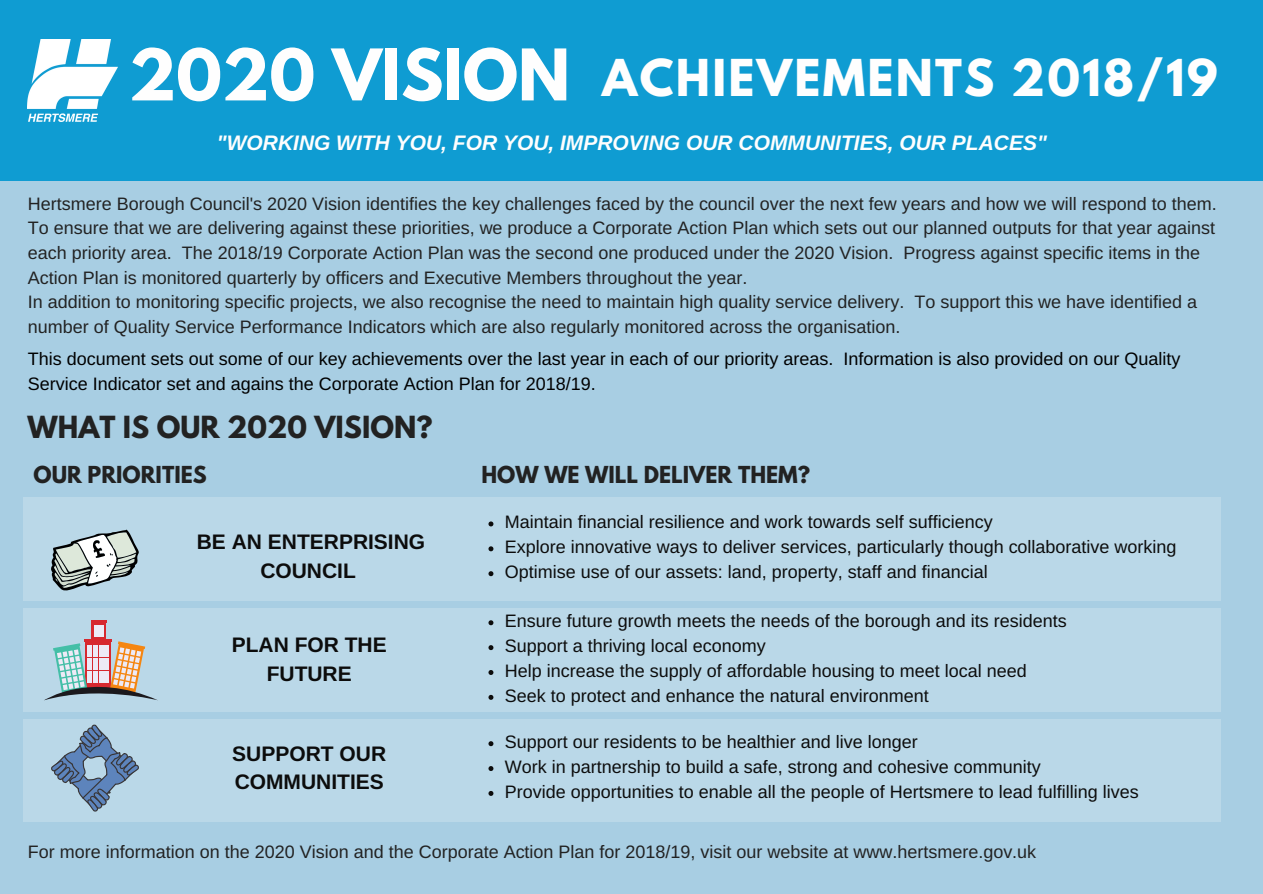
<style>
.page{position:relative;width:1263px;height:894px;background:#fff}
.page>*{position:absolute;margin:0;border:0;box-sizing:border-box;transform-origin:0 0}
.t1{font:700 45px "League Spartan";letter-spacing:.05em;color:#fefefe}
.t2{font:700 27px "League Spartan";color:#222}
.t3{font:700 21px/28.8px "Arimo";color:#0c0c0c;text-align:center}
.t4{font:italic 700 21px "Arimo";color:#fefefe}
.t5{font:700 20.7px "League Spartan";color:#222}
.t6{font:18px/24.6px "Arimo";color:#222}
.t7{font:18px/24.9px "Arimo";color:#0c0c0c}
.t8{font:18px/24.8px "Arimo";color:#000}
.s1{font-size:63px}
</style>
<div class="page">
<div style="left:0;top:0;width:1263px;height:893px;background:#a8cee3"></div>
<div style="left:0;top:0;width:1263px;height:181px;background:#0f9cd2"></div>
<img style="left:28px;top:39px;width:90px;height:82px">
<div style="left:23px;top:496px;width:1198px;height:104px;background:#bad8e8"></div>
<div style="left:23px;top:608px;width:1198px;height:103px;background:#bad8e8"></div>
<div style="left:23px;top:719px;width:1198px;height:102px;background:#bad8e8"></div>
<svg style="left:488px;top:521px;width:5px;height:5px"></svg>
<svg style="left:488px;top:546px;width:5px;height:5px"></svg>
<svg style="left:488px;top:571px;width:5px;height:5px"></svg>
<svg style="left:51px;top:529px;width:88px;height:61px"></svg>
<svg style="left:488px;top:620px;width:5px;height:5px"></svg>
<svg style="left:488px;top:645px;width:5px;height:5px"></svg>
<svg style="left:488px;top:670px;width:5px;height:4px"></svg>
<svg style="left:488px;top:694px;width:5px;height:5px"></svg>
<svg style="left:488px;top:741px;width:5px;height:5px"></svg>
<svg style="left:488px;top:766px;width:5px;height:4px"></svg>
<svg style="left:488px;top:791px;width:5px;height:4px"></svg>
<svg style="left:51px;top:724px;width:88px;height:87px"></svg>
<div style="left:92px;top:621px;width:14px;height:19px;background:#d7282f"></div>
<hr style="left:91px;top:619px;width:16px;height:3px;background:#d7282f">
<svg style="left:44px;top:625px;width:113px;height:75px"></svg>
<h1 class="t1" style="left:129px;top:56px;width:1091px"><span class="s1">2020 VISION</span> ACHIEVEMENTS 2018/19</h1>
<p class="t4" style="left:217px;top:131px;width:832px">"WORKING WITH YOU, FOR YOU, IMPROVING OUR COMMUNITIES, OUR PLACES"</p>
<p class="t6" style="left:28px;top:191px;width:1190px">Hertsmere Borough Council's 2020 Vision identifies the key challenges faced by the council over the next few years and how we will respond to them.<br>To ensure that we are delivering against these priorities, we produce a Corporate Action Plan which sets out our planned outputs for that year against each priority area. The 2018/19 Corporate Action Plan was the second one produced under the 2020 Vision. Progress against specific items in the Action Plan is monitored quarterly by officers and Executive Members throughout the year.<br>In addition to monitoring specific projects, we also recognise the need to maintain high quality service delivery. To support this we have identified a number of Quality Service Performance Indicators which are also regularly monitored across the organisation.</p>
<p class="t8" style="left:28px;top:346px;width:1154px">This document sets out some of our key achievements over the last year in each of our priority areas. Information is also provided on our Quality<br>Service Indicator set and agains the Corporate Action Plan for 2018/19.</p>
<h2 class="t2" style="left:28px;top:413px;width:406px">WHAT IS OUR 2020 VISION?</h2>
<p class="t5" style="left:34px;top:464px;width:175px">OUR PRIORITIES</p>
<p class="t5" style="left:482px;top:464px;width:330px">HOW WE WILL DELIVER THEM?</p>
<p class="t3" style="left:197px;top:527px;width:230px">BE AN ENTERPRISING<br>COUNCIL</p>
<p class="t3" style="left:232px;top:630px;width:156px">PLAN FOR THE<br>FUTURE</p>
<p class="t7" style="left:505px;top:509px;width:673px">Maintain financial resilience and work towards self sufficiency<br>Explore innovative ways to deliver services, particularly though collaborative working<br>Optimise use of our assets: land, property, staff and financial</p>
<p class="t7" style="left:505px;top:608px;width:563px">Ensure future growth meets the needs of the borough and its residents Support a thriving local economy<br>Help increase the supply of affordable housing to meet local need Seek to protect and enhance the natural environment</p>
<p class="t3" style="left:232px;top:738px;width:155px;text-align:left">SUPPORT OUR<br>COMMUNITIES</p>
<p class="t7" style="left:505px;top:729px;width:635px">Support our residents to be healthier and live longer<br>Work in partnership to build a safe, strong and cohesive community<br>Provide opportunities to enable all the people of Hertsmere to lead fulfilling lives</p>
<p class="t6" style="left:28px;top:839px;width:1010px">For more information on the 2020 Vision and the Corporate Action Plan for 2018/19, visit our website at www.hertsmere.gov.uk</p>
</div>
